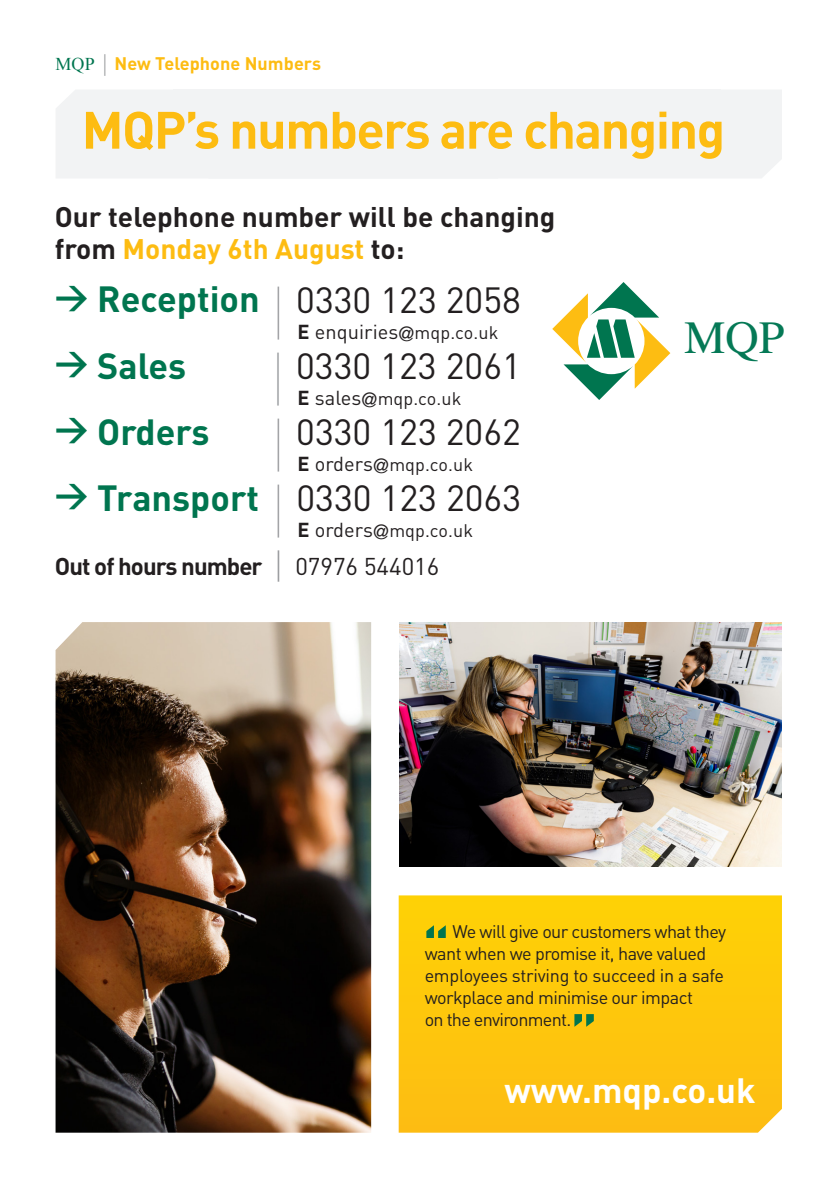
<style>
.page{position:relative;width:840px;height:1190px;background:#fff}
.page>*{position:absolute;margin:0;border:0;box-sizing:border-box;transform-origin:0 0}
.t1{font:700 56px "DIN";color:#00754f}
.t2{font:700 51.6px "DIN";letter-spacing:-.03em;color:#fdbc12}
.t3{font:46.2px "Times";color:#057956}
.t4{font:36px "DIN";color:#231f20}
.t5{font:700 36px "DIN";color:#00754f}
.t6{font:700 34.8px "DIN";color:#fff}
.t7{font:700 28px/32px "DIN";color:#231f20}
.t8{font:700 24px "DIN";letter-spacing:-.04em;color:#231f20}
.t9{font:20px "DIN";letter-spacing:.005em;color:#231f20}
.t10{font:18px/22px "DIN";letter-spacing:-.03em;color:#231f20}
.t11{font:700 18px "DIN";letter-spacing:.005em;color:#fdbc12}
.s1{font-family:"Times New Roman";font-weight:400;color:#00754f}
.s2{font-weight:300;font-size:25.2px;color:#939598}
.s3{color:#fdbc12}
.s4{font-weight:700;font-size:33px;color:#00754f}
.s5{font-weight:700;color:#00754f}
.s6{font-weight:300;font-size:61.6px;color:#939598}
.s7{font-weight:700}
.s8{font-family:"Helvetica Neue"}
.s9{font-size:18px}
.s10{font-size:33px}
.s11{font-weight:700;font-size:20px}
.s12{font-size:20px}
.s13{font-family:"Helvetica Neue";font-size:20px}
.s14{font-weight:300;font-size:36.4px;color:#939598}
.s15{font-weight:400}
</style>
<div class="page">
<img style="left:55px;top:622px;width:316px;height:511px">
<div style="left:56px;top:90px;width:152px;height:88px;background:#f2f3f4"></div>
<div style="left:173px;top:90px;width:546px;height:68px;background:#f2f3f4"></div>
<svg style="left:208px;top:90px;width:573px;height:89px"></svg>
<svg style="left:398px;top:895px;width:383px;height:238px;background:#fdc70d"></svg>
<img style="left:399px;top:622px;width:382px;height:245px">
<svg style="left:552px;top:282px;width:118px;height:118px"></svg>
<p class="t11" style="left:55px;top:52px;width:267px"><span class="s1">MQP</span> <span class="s2">|</span> New Telephone Numbers</p>
<h2 class="t2" style="left:82px;top:96px;width:644px">MQP’s numbers are changing</h2>
<h3 class="t7" style="left:55px;top:200px;width:502px">Our telephone number will be changing from <span class="s3">Monday 6th August</span> to:</h3>
<h3 class="t4" style="left:55px;top:277px;width:467px"><span class="s4">&gt;</span> <span class="s5">Reception</span> <span class="s6">|</span> 0330 123 2058</h3>
<p class="t9" style="left:297px;top:319px;width:202px"><span class="s7">E</span> enquiries<span class="s8">@</span><span class="s9">mqp.co.uk</span></p>
<h3 class="t5" style="left:55px;top:342px;width:133px"><span class="s10">&gt;</span> Sales</h3>
<h3 class="t4" style="left:274px;top:343px;width:248px"><span class="s6">|</span> 0330 123 2061</h3>
<p class="t10" style="left:297px;top:387px;width:165px"><span class="s11">E</span> <span class="s12">sales</span><span class="s13">@</span>mqp.co.uk</p>
<h3 class="t4" style="left:55px;top:409px;width:467px"><span class="s4">&gt;</span> <span class="s5">Orders</span> <span class="s6">|</span> 0330 123 2062</h3>
<p class="t10" style="left:297px;top:453px;width:177px"><span class="s11">E</span> <span class="s12">orders</span><span class="s13">@</span>mqp.co.uk</p>
<h3 class="t4" style="left:55px;top:475px;width:467px"><span class="s4">&gt;</span> <span class="s5">Transport</span> <span class="s6">|</span> 0330 123 2063</h3>
<p class="t10" style="left:297px;top:519px;width:177px"><span class="s11">E</span> <span class="s12">orders</span><span class="s13">@</span>mqp.co.uk</p>
<h3 class="t8" style="left:55px;top:550px;width:386px">Out of hours number <span class="s14">|</span> <span class="s15">07976 544016</span></h3>
<h3 class="t3" style="left:684px;top:295px;width:102px">MQP</h3>
<p class="t10" style="left:424px;top:920px;width:303px;text-indent:28px">We will give our customers what they want when we promise it, have valued employees striving to succeed in a safe workplace and minimise our impact<br>on the environment.</p>
<h1 class="t1" style="left:422px;top:914px;width:28px">“</h1>
<h1 class="t1" style="left:570px;top:997px;width:28px">”</h1>
<h3 class="t6" style="left:504px;top:1068px;width:252px">www.mqp.co.uk</h3>
</div>
